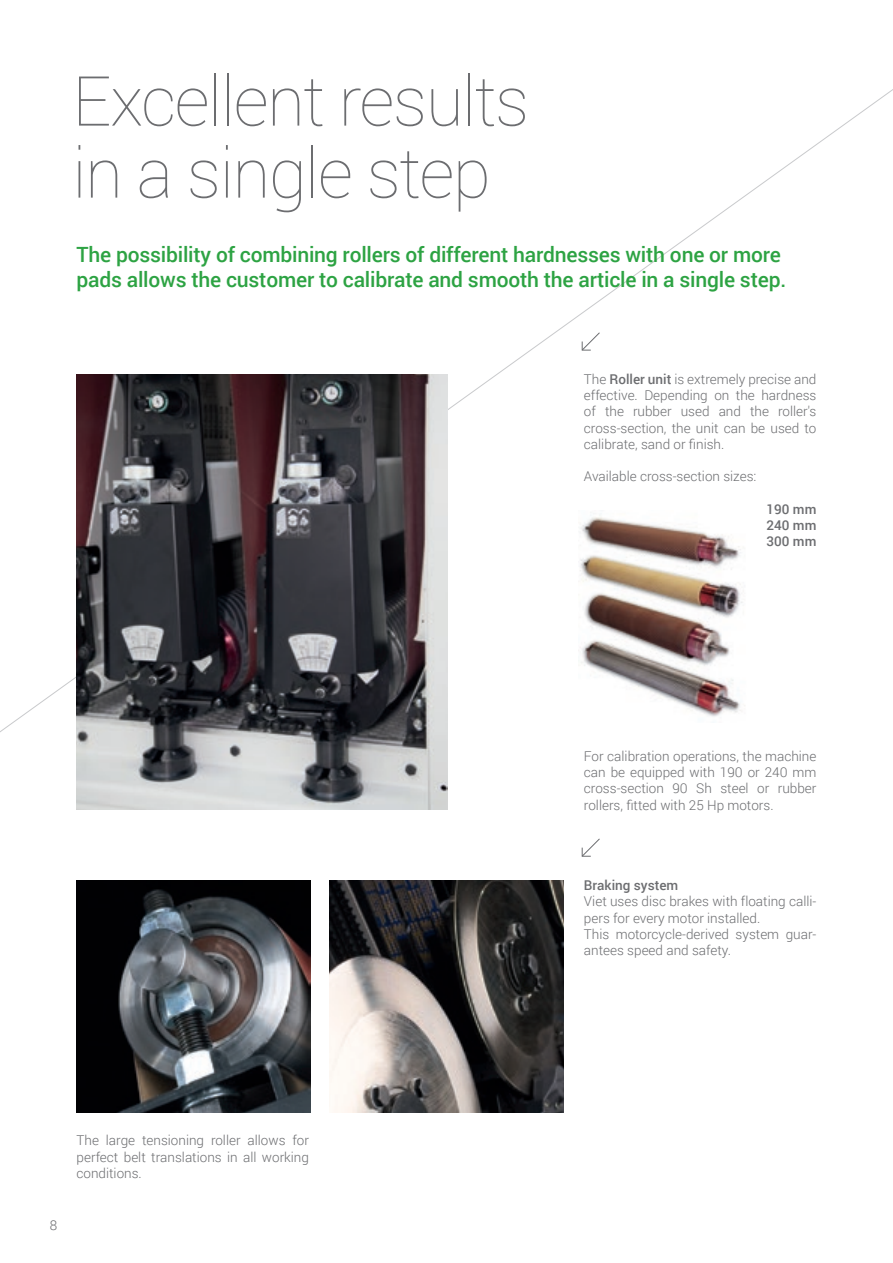
<style>
.page{position:relative;width:893px;height:1263px;background:#fff}
.page>*{position:absolute;margin:0;border:0;box-sizing:border-box;transform-origin:0 0}
.t1{font:100 69px/72px "Roboto";letter-spacing:-.02em;color:#6c6d70}
.t2{font:500 21px/25.2px "Roboto";letter-spacing:-.01em;color:#2da343}
.t3{font:300 13.5px/16.2px "Roboto";color:#6c6d70;text-align:justify}
.t4{font:500 13.5px/16.2px "Roboto";color:#6c6d70;text-align:justify}
.s1{font-weight:500}
</style>
<div class="page">
<img style="left:77px;top:881px;width:234px;height:231px">
<img style="left:329px;top:881px;width:235px;height:231px">
<img style="left:77px;top:374px;width:370px;height:435px">
<svg style="left:581px;top:838px;width:19px;height:19px"></svg>
<svg style="left:581px;top:332px;width:19px;height:19px"></svg>
<img style="left:578px;top:517px;width:167px;height:200px">
<p class="t1" style="left:72px;top:63px;width:458px">Excellent results in a single step</p>
<p class="t2" style="left:77px;top:241px;width:711px">The possibility of combining rollers of different hardnesses with one or more pads allows the customer to calibrate and smooth the article in a single step.</p>
<p class="t3" style="left:584px;top:371px;width:234px">The <span class="s1">Roller unit</span> is extremely precise and effective. Depending on the hardness of the rubber used and the roller's cross-section, the unit can be used to calibrate, sand or finish.</p>
<p class="t3" style="left:584px;top:468px;width:174px">Available cross-section sizes:</p>
<p class="t4" style="left:767px;top:500px;width:51px">190 mm 240 mm 300 mm</p>
<p class="t3" style="left:50px;top:1216px;width:9px">8</p>
<p class="t3" style="left:77px;top:1132px;width:234px">The large tensioning roller allows for perfect belt translations in all working conditions.</p>
<p class="t3" style="left:584px;top:748px;width:234px">For calibration operations, the machine can be equipped with 190 or 240 mm cross-section 90 Sh steel or rubber rollers, fitted with 25 Hp motors.</p>
<p class="t4" style="left:584px;top:877px;width:96px">Braking system</p>
<p class="t3" style="left:584px;top:893px;width:234px">Viet uses disc brakes with floating calli&shy;pers for every motor installed.</p>
<p class="t3" style="left:584px;top:925px;width:234px">This motorcycle-derived system guar&shy;antees speed and safety.</p>
</div>
